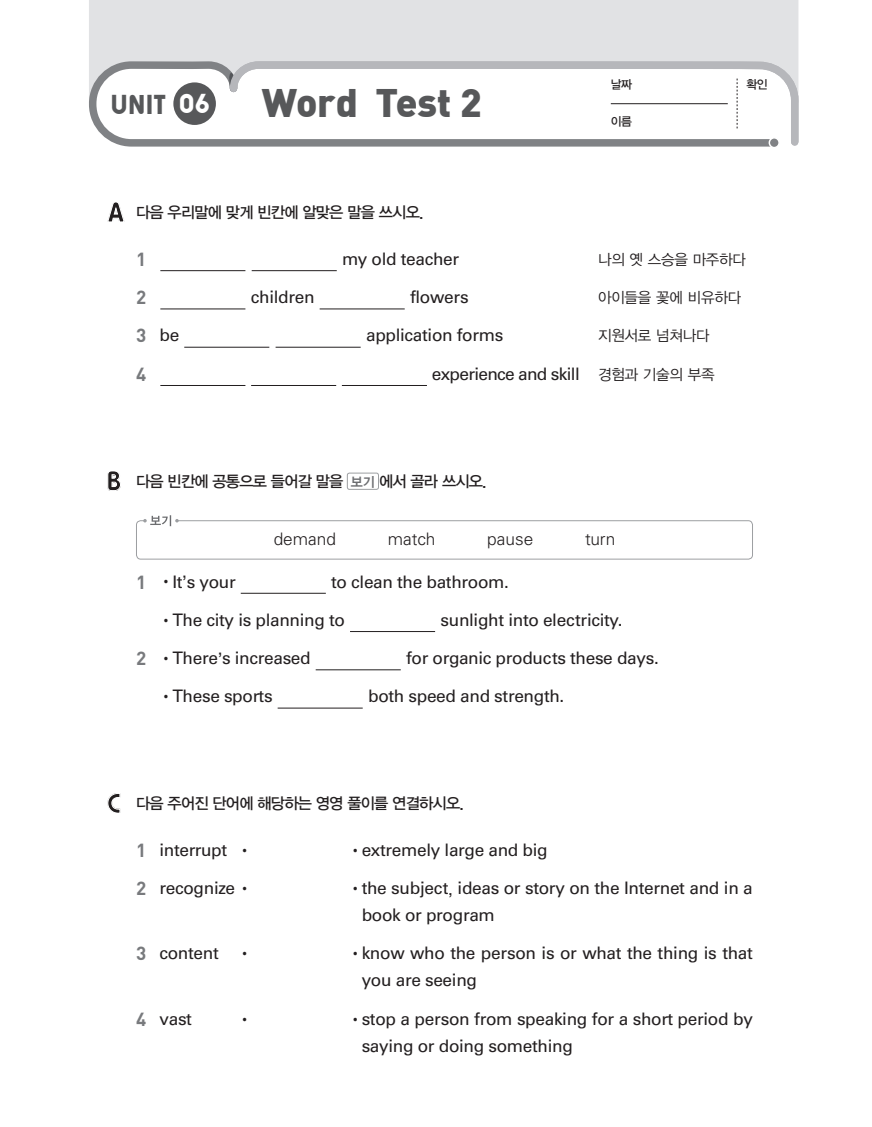
<style>
.page{position:relative;width:872px;height:1127px;background:#fff}
.page>*{position:absolute;margin:0;border:0;box-sizing:border-box;transform-origin:0 0}
.t1{font:39px "Dinbla";letter-spacing:-.005em;color:#57585a}
.t2{font:700 27px "Harry";color:#231f20}
.t3{font:700 26.1px "Harry";letter-spacing:.005em;color:#57585a}
.t4{font:700 18.75px "DIN";color:#787a7d}
.t5{font:17.25px/27px "Univers LT Std";letter-spacing:-.02em;color:#231f20}
.t6{font:17.25px "Univers LT Std";letter-spacing:-.04em;color:#231f20}
.t7{font:300 17.25px "Univers LT Std";color:#231f20}
.t8{font:15.75px "YDVYGO13";letter-spacing:-.05em;color:#231f20}
.t9{font:15px "YDVYGO12";letter-spacing:-.015em;color:#231f20}
.t10{font:15px "YDVYGO13";color:#231f20;scale:.95 1}
.t11{font:12px "YDVYGO13";color:#231f20}
.s1{color:#fff}
.s2{font-family:"DIN";font-weight:700;font-size:18.75px;color:#787a7d}
.s3{font-family:"YDVYGO12";font-size:15px}
.s4{font-family:"YDVYGO145";font-size:13.5px;color:#6c6d70}
.s5{font-family:"YDVYGO13";font-size:15px}
.s6{font-family:"Helvetica Neue"}
</style>
<div class="page">
<hr style="left:160px;top:270px;width:85px;height:1px;background:#231f20">
<hr style="left:252px;top:270px;width:85px;height:1px;background:#231f20">
<hr style="left:160px;top:309px;width:85px;height:1px;background:#231f20">
<hr style="left:320px;top:309px;width:85px;height:1px;background:#231f20">
<hr style="left:184px;top:347px;width:85px;height:1px;background:#231f20">
<hr style="left:275px;top:347px;width:86px;height:1px;background:#231f20">
<hr style="left:160px;top:385px;width:85px;height:1px;background:#231f20">
<hr style="left:251px;top:385px;width:85px;height:1px;background:#231f20">
<hr style="left:342px;top:385px;width:85px;height:1px;background:#231f20">
<div style="left:347px;top:473px;width:32px;height:17px;border:1px solid #9d9fa2;border-radius:2px"></div>
<div style="left:136px;top:520px;width:617px;height:39px;border:1px solid #9d9fa2;border-radius:4px"></div>
<svg style="left:143px;top:515px;width:36px;height:11px"></svg>
<hr style="left:241px;top:593px;width:85px;height:1px;background:#231f20">
<hr style="left:350px;top:631px;width:85px;height:1px;background:#231f20">
<hr style="left:316px;top:669px;width:85px;height:1px;background:#231f20">
<hr style="left:278px;top:708px;width:85px;height:1px;background:#231f20">
<div style="left:89px;top:0;width:709px;height:58px;background:#e1e2e4"></div>
<svg style="left:89px;top:58px;width:137px;height:89px"></svg>
<svg style="left:226px;top:58px;width:573px;height:89px"></svg>
<div style="left:769px;top:138px;width:10px;height:10px;background:#808285;border-radius:50%"></div>
<div style="left:768px;top:137px;width:12px;height:11px;border:2px solid #fff;border-radius:50%"></div>
<div style="left:173px;top:82px;width:43px;height:43px;background:#57585a;border-radius:50%"></div>
<svg style="left:737px;top:79px;width:1px;height:49px"></svg>
<hr style="left:611px;top:103px;width:117px;height:1px;background:#231f20">
<h3 class="t3" style="left:111px;top:86px;width:101px">UNIT <span class="s1">06</span></h3>
<h1 class="t1" style="left:262px;top:76px;width:222px">Word Test 2</h1>
<p class="t11" style="left:611px;top:78px;width:23px">날짜</p>
<p class="t11" style="left:611px;top:114px;width:23px">이름</p>
<p class="t11" style="left:746px;top:78px;width:23px">확인</p>
<h2 class="t2" style="left:106px;top:194px;width:21px">A</h2>
<p class="t8" style="left:136px;top:203px;width:289px">다음 우리말에 맞게 빈칸에 알맞은 말을 쓰시오.</p>
<p class="t4" style="left:136px;top:247px;width:12px">1</p>
<p class="t5" style="left:342px;top:245px;width:118px">my old teacher</p>
<p class="t9" style="left:598px;top:251px;width:150px">나의 옛 스승을 마주하다</p>
<p class="t4" style="left:136px;top:285px;width:12px">2</p>
<p class="t5" style="left:251px;top:284px;width:65px">children</p>
<p class="t5" style="left:410px;top:284px;width:60px">flowers</p>
<p class="t9" style="left:598px;top:289px;width:145px">아이들을 꽃에 비유하다</p>
<p class="t5" style="left:136px;top:322px;width:45px"><span class="s2">3</span> be</p>
<p class="t5" style="left:366px;top:322px;width:139px">application forms</p>
<p class="t9" style="left:598px;top:327px;width:113px">지원서로 넘쳐나다</p>
<p class="t4" style="left:136px;top:362px;width:12px">4</p>
<p class="t6" style="left:432px;top:363px;width:284px">experience and skill <span class="s3">경험과 기술의 부족</span></p>
<h2 class="t2" style="left:106px;top:462px;width:17px">B</h2>
<p class="t8" style="left:136px;top:472px;width:352px">다음 빈칸에 공통으로 들어갈 말을 <span class="s4">보기</span> 에서 골라 쓰시오.</p>
<p class="t7" style="left:274px;top:529px;width:64px">demand</p>
<p class="t7" style="left:388px;top:529px;width:49px">match</p>
<p class="t7" style="left:487px;top:529px;width:48px">pause</p>
<p class="t7" style="left:585px;top:529px;width:32px">turn</p>
<p class="t5" style="left:136px;top:568px;width:101px"><span class="s2">1</span> <span class="s5">•</span>It<span class="s6">’</span>s your</p>
<p class="t5" style="left:331px;top:568px;width:179px">to clean the bathroom.</p>
<p class="t5" style="left:159px;top:606px;width:187px"><span class="s5">•</span>The city is planning to</p>
<p class="t5" style="left:440px;top:606px;width:184px">sunlight into electricity.</p>
<p class="t5" style="left:136px;top:644px;width:176px"><span class="s2">2</span> <span class="s5">•</span>There<span class="s6">’</span>s increased</p>
<p class="t5" style="left:406px;top:644px;width:254px">for organic products these days.</p>
<p class="t5" style="left:159px;top:683px;width:115px"><span class="s5">•</span>These sports</p>
<p class="t5" style="left:368px;top:683px;width:198px">both speed and strength.</p>
<h2 class="t2" style="left:106px;top:785px;width:17px">C</h2>
<p class="t8" style="left:136px;top:794px;width:329px">다음 주어진 단어에 해당하는 영영 풀이를 연결하시오.</p>
<p class="t5" style="left:136px;top:836px;width:117px"><span class="s2">1</span> interrupt <span class="s5">•</span></p>
<p class="t5" style="left:349px;top:836px;width:200px"><span class="s5">•</span>extremely large and big</p>
<p class="t5" style="left:136px;top:875px;width:117px"><span class="s2">2</span> recognize <span class="s5">•</span></p>
<p class="t5" style="left:362px;top:875px;width:393px;text-indent:-13px"><span class="s5">•</span>the subject<span class="s6">,</span> ideas or story on the Internet and in a book or program</p>
<p class="t5" style="left:136px;top:940px;width:117px"><span class="s2">3</span> content <span class="s5">•</span></p>
<p class="t5" style="left:362px;top:940px;width:393px;text-indent:-13px"><span class="s5">•</span>know who the person is or what the thing is that you are seeing</p>
<p class="t5" style="left:136px;top:1005px;width:57px"><span class="s2">4</span> vast</p>
<p class="t10" style="left:238px;top:1010px;width:15px">•</p>
<p class="t5" style="left:362px;top:1005px;width:393px;text-indent:-13px"><span class="s5">•</span>stop a person from speaking for a short period by saying or doing something</p>
</div>
